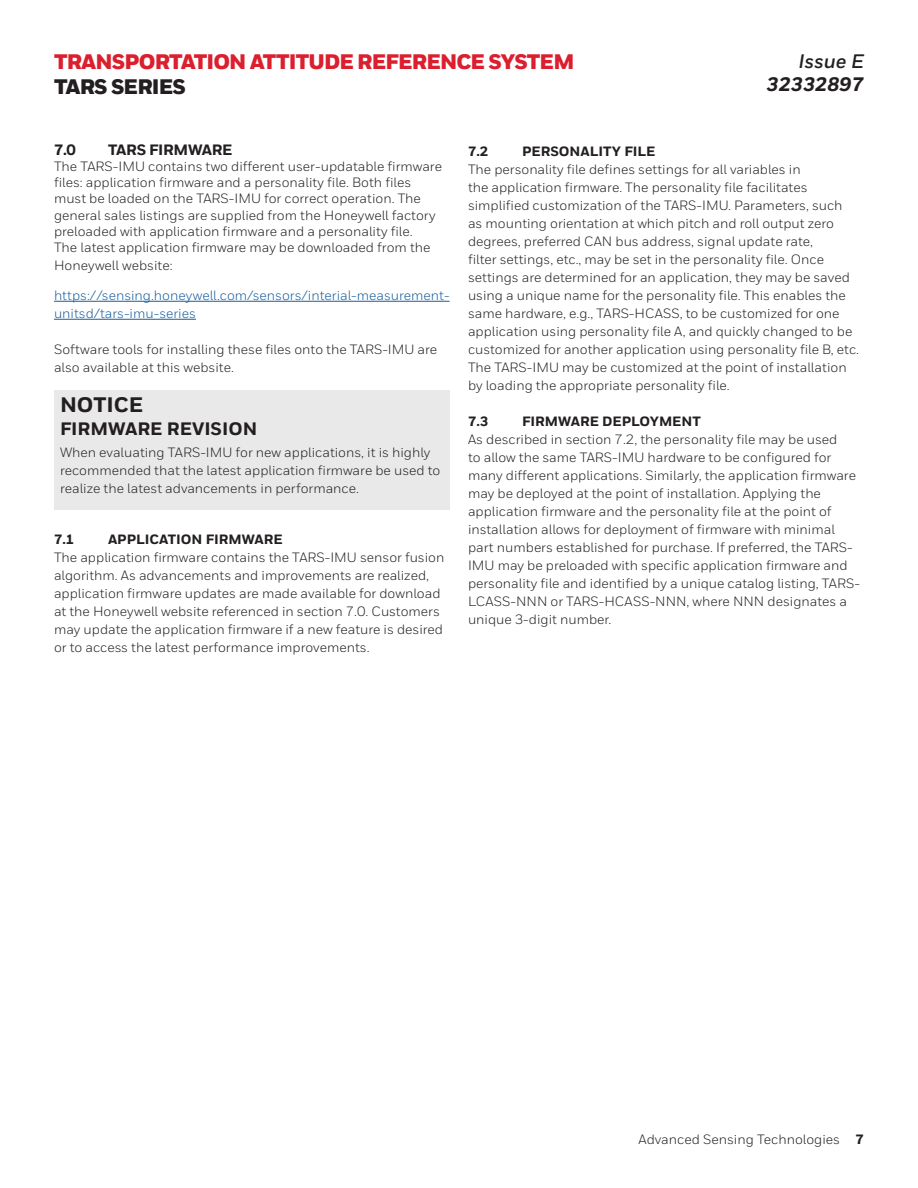
<style>
.page{position:relative;width:918px;height:1188px;background:#fff}
.page>*{position:absolute;margin:0;border:0;box-sizing:border-box;transform-origin:0 0}
.t1{font:900 21px "Honeywell Sans";letter-spacing:-.04em;color:#dc1f2e}
.t2{font:900 21px "Honeywell Sans";letter-spacing:-.04em;color:#231f20}
.Warning_Subhead{font:800 21px "Honeywell Sans";color:#231f20}
.t3{font:italic 800 19.5px "Honeywell Sans";color:#231f20}
.t4{font:italic 700 19.5px "Honeywell Sans";color:#231f20}
.Warning_Subhead-2{font:800 18px "Honeywell Sans";color:#231f20}
.t5{font:800 15px "Honeywell Sans";letter-spacing:-.02em;color:#231f20}
.t6{font:13.5px/18px "Honeywell Sans";color:#231f20}
.t7{font:13.5px/18px "Honeywell Sans";color:#175d9e}
.heading_2{font:800 13.5px "Honeywell Sans";color:#231f20}
.s1{color:#211d1e}
.s2{font-weight:800}
</style>
<div class="page">
<hr style="left:54px;top:301px;width:396px;height:1px;background:#175d9e">
<hr style="left:54px;top:319px;width:142px;height:1px;background:#175d9e">
<div style="left:54px;top:390px;width:396px;height:119px;background:#e9e9e9"></div>
<h1 class="t1" style="left:54px;top:48px;width:522px">TRANSPORTATION ATTITUDE REFERENCE SYSTEM</h1>
<h1 class="t2" style="left:54px;top:74px;width:134px">TARS SERIES</h1>
<h2 class="t4" style="left:798px;top:49px;width:67px">Issue E</h2>
<h2 class="t3" style="left:766px;top:72px;width:99px">32332897</h2>
<p class="t5" style="left:54px;top:140px;width:24px">7.0</p>
<p class="t5" style="left:108px;top:140px;width:126px">TARS FIRMWARE</p>
<p class="t6" style="left:54px;top:158px;width:390px;line-height:16.2px">The TARS-IMU contains two different user-updatable firmware files: application firmware and a personality file. Both files must be loaded on the TARS-IMU for correct operation. The general sales listings are supplied from the Honeywell factory preloaded with application firmware and a personality file.<br>The latest application firmware may be downloaded from the</p>
<p class="t6" style="left:54px;top:256px;width:120px">Honeywell website:</p>
<p class="t7" style="left:54px;top:286px;width:397px">https://sensing.honeywell.com/sensors/interial-measurement&shy;unitsd/tars-imu-series</p>
<p class="t6" style="left:54px;top:340px;width:385px">Software tools for installing these files onto the TARS-IMU are also available at this website.</p>
<p class="Warning_Subhead" style="left:60px;top:392px;width:85px">NOTICE</p>
<p class="Warning_Subhead-2" style="left:60px;top:418px;width:199px">FIRMWARE REVISION</p>
<p class="t6" style="left:60px;top:444px;width:382px">When evaluating TARS-IMU for new applications, it is highly recommended that the latest application firmware be used to realize the latest advancements in performance.</p>
<p class="heading_2" style="left:54px;top:531px;width:22px">7.1</p>
<p class="heading_2" style="left:108px;top:531px;width:176px">APPLICATION FIRMWARE</p>
<p class="t6" style="left:54px;top:548px;width:392px">The application firmware contains the TARS-IMU sensor fusion algorithm. As advancements and improvements are realized, application firmware updates are made available for download at the Honeywell website referenced in section 7.0. Customers may update the application firmware if a new feature is desired or to access the latest performance improvements.</p>
<p class="heading_2" style="left:468px;top:143px;width:22px">7.2</p>
<p class="heading_2" style="left:522px;top:143px;width:135px">PERSONALITY FILE</p>
<p class="t6" style="left:468px;top:160px;width:393px">The personality file defines settings for all variables in<br>the application firmware. The personality file facilitates simplified customization of the TARS-IMU. Parameters, such as mounting orientation at which pitch and roll output zero degrees, preferred CAN bus address, signal update rate,<br>filter settings, etc., may be set in the personality file. Once settings are determined for an application, they may be saved using a unique name for the personality file. This enables the same hardware, e.g., TARS-HCASS, to be customized for one application using personality file A, and quickly changed to be customized for another application using personality file B, etc.<br>The TARS-IMU may be customized at the point of installation by loading the appropriate personality file<span class="s1">.</span></p>
<p class="heading_2" style="left:468px;top:413px;width:22px">7.3</p>
<p class="heading_2" style="left:522px;top:413px;width:180px">FIRMWARE DEPLOYMENT</p>
<p class="t6" style="left:468px;top:430px;width:393px">As described in section 7.2, the personality file may be used<br>to allow the same TARS-IMU hardware to be configured for many different applications. Similarly, the application firmware may be deployed at the point of installation. Applying the application firmware and the personality file at the point of installation allows for deployment of firmware with minimal part numbers established for purchase. If preferred, the TARS-IMU may be preloaded with specific application firmware and personality file and identified by a unique catalog listing, TARS-LCASS-NNN or TARS-HCASS-NNN, where NNN designates a unique 3-digit number.</p>
<p class="t6" style="left:639px;top:1131px;width:227px">Advanced Sensing Technologies <span class="s2">7</span></p>
</div>
